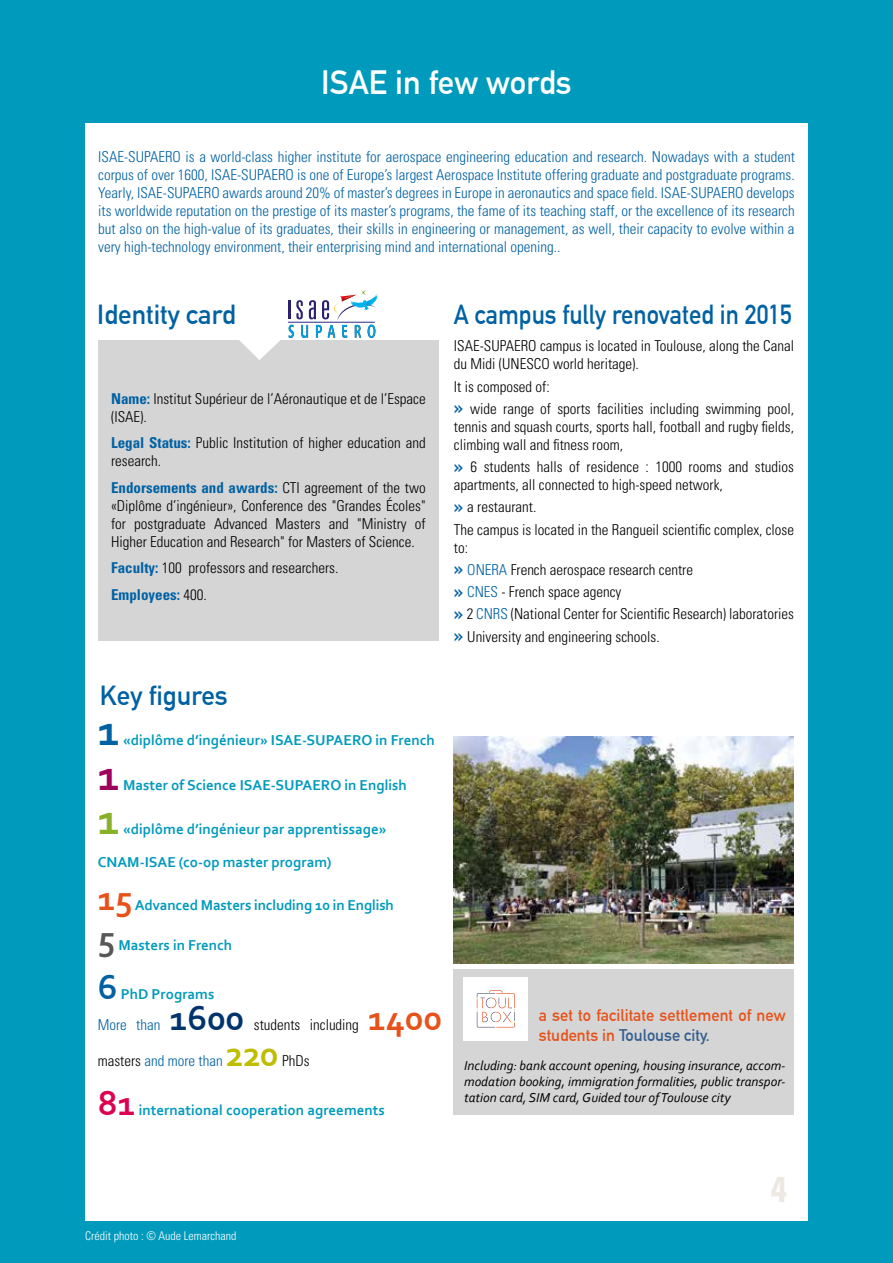
<style>
.page{position:relative;width:893px;height:1263px;background:#009abc}
.page>*{position:absolute;margin:0;border:0;box-sizing:border-box;transform-origin:0 0}
.t1{font:700 45px "Corbel";color:#0061a3}
.t2{font:700 45px "Corbel";color:#9e005d}
.t3{font:700 45px "Corbel";color:#88b12a}
.t4{font:700 36px "Corbel";color:#e7521a}
.t5{font:700 36px "Corbel";color:#00346c}
.t6{font:700 36px "Corbel";color:#bebd00}
.t7{font:700 36px "Corbel";color:#dd0050}
.t8{font:700 condensed 36px "Univers";color:#ede8e1}
.t9{font:700 36px "Corbel";color:#575756}
.t10{font:700 36px "Corbel";color:#0061a3}
.t11{font:700 33px "DIN Alternate";color:#fff}
.t12{font:700 27px "DIN Alternate";color:#0061a3;scale:.91 1}
.t13{font:700 27px "DIN Alternate";color:#0061a3}
.t14{font:700 16.5px/19.8px "DIN Alternate";color:#e7521a}
.t15{font:300 condensed 15px/18px "Univers LT Std";color:#000}
.t16{font:300 condensed 15px/18px "Univers LT Std";color:#0061a3;text-align:justify}
.t17{font:700 15px/32.5px "Corbel";color:#009abc}
.t18{font:700 condensed 15px "Univers";color:#0061a3}
.t19{font:italic 13.5px/16.2px "Corbel";color:#000;text-align:justify}
.t20{font:300 condensed 12px "Univers LT Std";color:#fff}
.s1{font-family:"Univers";font-weight:700;color:#0061a3}
.s2{font-family:"Univers LT Std";font-weight:300;color:#000}
.s3{font-family:"DIN Alternate";font-weight:700;font-stretch:normal;font-size:21px;color:#0061a3}
.s4{color:#0061a3}
.s5{color:#000}
.s6{color:#345e8f}
</style>
<div class="page">
<div style="left:85px;top:123px;width:723px;height:1097px;background:#fff"></div>
<div style="left:98px;top:341px;width:340px;height:300px;background:#d5d5d5"></div>
<div style="left:454px;top:969px;width:340px;height:146px;background:#d5d5d5"></div>
<div style="left:463px;top:977px;width:65px;height:64px;background:#fff"></div>
<svg style="left:477px;top:990px;width:38px;height:37px"></svg>
<img style="left:454px;top:736px;width:340px;height:227px">
<svg style="left:237px;top:340px;width:45px;height:20px"></svg>
<svg style="left:288px;top:290px;width:90px;height:48px"></svg>
<hr style="left:288px;top:322px;width:87px;height:1px;background:#312783">
<h3 class="t11" style="left:321px;top:57px;width:252px">ISAE in few words</h3>
<p class="t16" style="left:98px;top:147px;width:698px">ISAE-SUPAERO is a world-class higher institute for aerospace engineering education and research. Nowadays with a student corpus of over 1600, ISAE-SUPAERO is one of Europe’s largest Aerospace Institute offering graduate and postgraduate programs.<br>Yearly, ISAE-SUPAERO awards around 20% of master’s degrees in Europe in aeronautics and space field. ISAE-SUPAERO develops its worldwide reputation on the prestige of its master’s programs, the fame of its teaching staff, or the excellence of its research but also on the high-value of its graduates, their skills in engineering or management, as well, their capacity to evolve within a very high-technology environment, their enterprising mind and international opening..</p>
<h3 class="t13" style="left:97px;top:294px;width:140px">Identity card</h3>
<h3 class="t12" style="left:454px;top:294px;width:373px">A campus fully renovated in 2015</h3>
<p class="t15" style="left:111px;top:389px;width:316px"><span class="s1">Name:</span> Institut Supérieur de l’Aéronautique et de l’Espace (ISAE).</p>
<p class="t15" style="left:111px;top:434px;width:316px"><span class="s1">Legal Status:</span> Public Institution of higher education and research.</p>
<p class="t18" style="left:111px;top:478px;width:316px">Endorsements and awards: <span class="s2">CTI agreement of the two</span></p>
<p class="t15" style="left:111px;top:496px;width:316px;text-align:justify">«Diplôme d’ingénieur», Conference des "Grandes Écoles" for postgraduate Advanced Masters and "Ministry of Higher Education and Research" for Masters of Science.</p>
<p class="t15" style="left:111px;top:559px;width:229px"><span class="s1">Faculty:</span> 100 professors and researchers.</p>
<p class="t18" style="left:111px;top:585px;width:97px">Employees: <span class="s2">400.</span></p>
<p class="t15" style="left:454px;top:337px;width:342px">ISAE-SUPAERO campus is located in Toulouse, along the Canal du Midi (UNESCO world heritage).</p>
<p class="t15" style="left:454px;top:375px;width:342px;line-height:22.2px">It is composed of:<br><span class="s3">»</span> wide range of sports facilities including swimming pool,</p>
<p class="t15" style="left:454px;top:418px;width:342px">tennis and squash courts, sports hall, football and rugby fields, climbing wall and fitness room,</p>
<p class="t15" style="left:454px;top:458px;width:342px"><span class="s3">»</span> 6 students halls of residence : 1000 rooms and studios apartments, all connected to high-speed network,</p>
<p class="t15" style="left:454px;top:496px;width:342px;line-height:22.2px"><span class="s3">»</span> a restaurant.<br>The campus is located in the Rangueil scientific complex, close</p>
<p class="t15" style="left:454px;top:536px;width:342px;line-height:22.2px">to:<br><span class="s3">»</span> <span class="s4">ONERA</span> French aerospace research centre<br><span class="s3">»</span> <span class="s4">CNES</span> - French space agency<br><span class="s3">»</span> 2 <span class="s4">CNRS</span> (National Center for Scientific Research) laboratories <span class="s3">»</span> University and engineering schools.</p>
<h3 class="t13" style="left:100px;top:675px;width:129px">Key figures</h3>
<h1 class="t1" style="left:98px;top:702px;width:24px">1</h1>
<p class="t17" style="left:123px;top:724px;width:313px">«diplôme d’ingénieur» ISAE-SUPAERO in French</p>
<h1 class="t2" style="left:98px;top:747px;width:24px">1</h1>
<p class="t17" style="left:123px;top:768px;width:285px">Master of Science ISAE-SUPAERO in English</p>
<h1 class="t3" style="left:98px;top:791px;width:24px">1</h1>
<p class="t17" style="left:98px;top:813px;width:290px;text-indent:25px">«diplôme d’ingénieur par apprentissage»<br>CNAM-ISAE (co-op master program)</p>
<h2 class="t4" style="left:98px;top:876px;width:37px">15</h2>
<p class="t17" style="left:135px;top:888px;width:261px">Advanced Masters including 10 in English</p>
<h2 class="t9" style="left:98px;top:916px;width:19px">5</h2>
<p class="t17" style="left:118px;top:928px;width:115px">Masters in French</p>
<h2 class="t10" style="left:98px;top:965px;width:21px">6</h2>
<p class="t17" style="left:121px;top:977px;width:95px">PhD Programs</p>
<p class="t16" style="left:98px;top:1016px;width:64px">More than</p>
<h2 class="t5" style="left:170px;top:996px;width:76px">1600</h2>
<p class="t15" style="left:254px;top:1016px;width:107px">students including</p>
<h2 class="t4" style="left:368px;top:996px;width:75px">1400</h2>
<p class="t16" style="left:98px;top:1052px;width:126px"><span class="s5">masters</span> and more than</p>
<h2 class="t6" style="left:226px;top:1032px;width:55px">220</h2>
<p class="t15" style="left:282px;top:1052px;width:29px">PhDs</p>
<h2 class="t7" style="left:98px;top:1081px;width:39px">81</h2>
<p class="t17" style="left:139px;top:1093px;width:248px">international cooperation agreements</p>
<p class="t14" style="left:539px;top:1004px;width:248px">a set to facilitate settlement of new students in <span class="s6">Toulouse city.</span></p>
<p class="t19" style="left:464px;top:1057px;width:323px">Including: bank account opening, housing insurance, accom&shy;modation booking, immigration formalities, public transpor&shy;tation card, SIM card, Guided tour of Toulouse city</p>
<p class="t20" style="left:85px;top:1228px;width:153px">Crédit photo : © Aude Lemarchand</p>
<h2 class="t8" style="left:771px;top:1167px;width:17px">4</h2>
</div>
